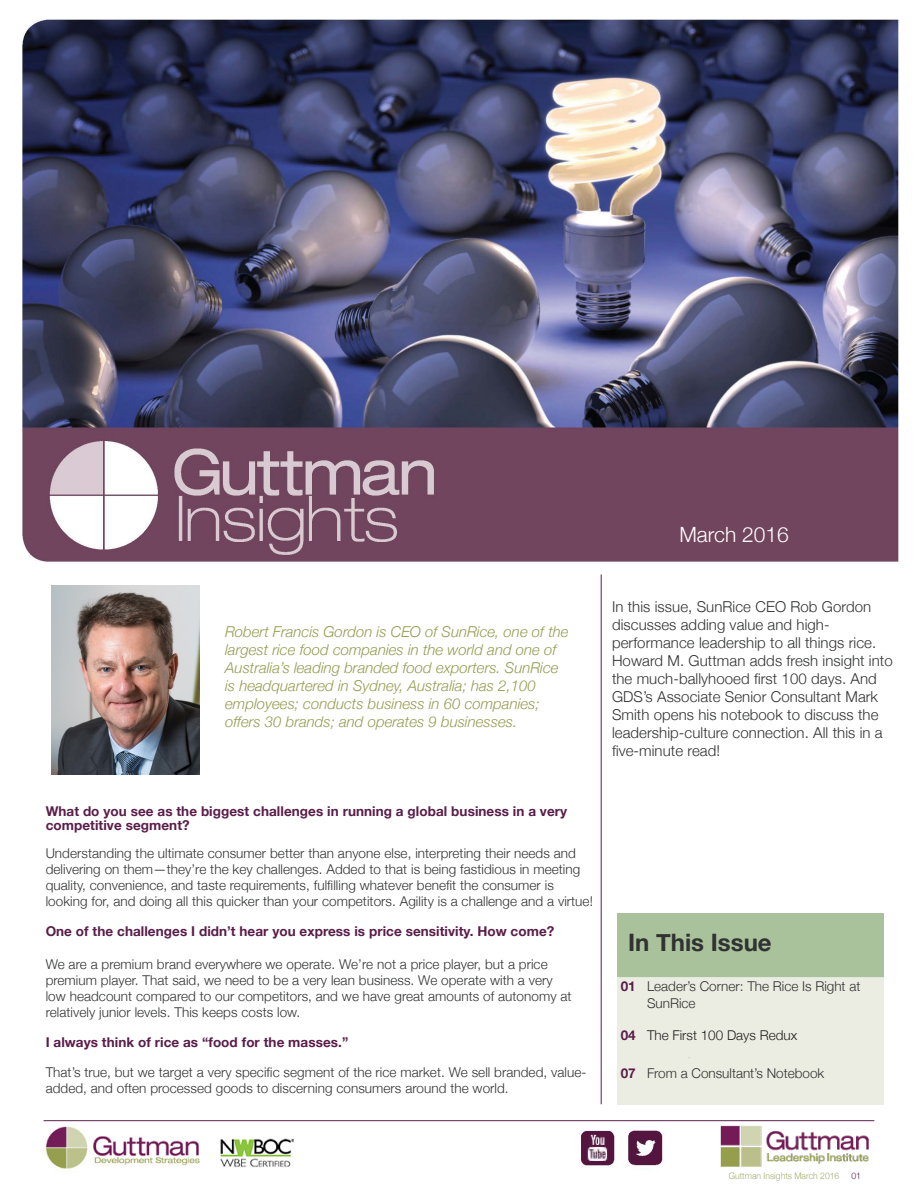
<style>
.page{position:relative;width:918px;height:1188px;background:#fff}
.page>*{position:absolute;margin:0;border:0;box-sizing:border-box;transform-origin:0 0}
.t1{font:700 24px "Helvetica Neue";color:#313232}
.t2{font:300 21px "Helvetica Neue";color:#fff}
.t3{font:300 15px/18px "Helvetica Neue";letter-spacing:.005em;color:#313232}
.t4{font:italic 300 15px/18px "Helvetica Neue";color:#959c50}
.t5{font:300 13.5px/16.2px "Helvetica Neue";letter-spacing:.005em;color:#313232}
.t6{font:700 13.5px/13.5px "Helvetica Neue";letter-spacing:.005em;color:#591d49}
.t7{font:300 13.5px "Helvetica Neue";color:#231f20}
.t8{font:300 9px "Helvetica Neue";color:#a6ac6c;scale:.96 1}
.s1{font-weight:700;color:#591d49}
.s2{color:#5a2049}
</style>
<div class="page">
<hr style="left:44px;top:1120px;width:830px;height:1px;background:#5a2049">
<img style="left:580px;top:1130px;width:35px;height:36px">
<img style="left:628px;top:1130px;width:35px;height:37px">
<img style="left:220px;top:1138px;width:74px;height:30px">
<img style="left:720px;top:1125px;width:149px;height:42px">
<img style="left:46px;top:1126px;width:154px;height:43px">
<img style="left:22px;top:19px;width:878px;height:543px">
<hr style="left:601px;top:574px;width:1px;height:530px;background:#591d49">
<img style="left:51px;top:585px;width:148px;height:189px">
<h2 class="t2" style="left:680px;top:522px;width:111px">March 2016</h2>
<p class="t4" style="left:225px;top:623px;width:345px">Robert Francis Gordon is CEO of SunRice, one of the largest rice food companies in the world and one of Australia’s leading branded food exporters. SunRice is headquartered in Sydney, Australia; has 2,100 employees; conducts business in 60 companies; offers 30 brands; and operates 9 businesses.</p>
<p class="t3" style="left:612px;top:597px;width:282px">In this issue, SunRice CEO Rob Gordon discusses adding value and high&shy;performance leadership to all things rice.<br>Howard M. Guttman adds fresh insight into the much-ballyhooed first 100 days. And GDS’s Associate Senior Consultant Mark Smith opens his notebook to discuss the leadership-culture connection. All this in a five-minute read!</p>
<p class="t6" style="left:46px;top:804px;width:523px">What do you see as the biggest challenges in running a global business in a very competitive segment?</p>
<p class="t5" style="left:46px;top:845px;width:549px">Understanding the ultimate consumer better than anyone else, interpreting their needs and delivering on them—they’re the key challenges. Added to that is being fastidious in meeting quality, convenience, and taste requirements, fulfilling whatever benefit the consumer is looking for, and doing all this quicker than your competitors. Agility is a challenge and a virtue!</p>
<p class="t6" style="left:46px;top:924px;width:510px">One of the challenges I didn’t hear you express is price sensitivity. How come?</p>
<p class="t5" style="left:46px;top:955px;width:527px">We are a premium brand everywhere we operate. We’re not a price player, but a price premium player. That said, we need to be a very lean business. We operate with a very low headcount compared to our competitors, and we have great amounts of autonomy at relatively junior levels. This keeps costs low.</p>
<p class="t6" style="left:46px;top:1035px;width:304px">I always think of rice as “food for the masses.”</p>
<p class="t5" style="left:46px;top:1063px;width:542px">That’s true, but we target a very specific segment of the rice market. We sell branded, value&shy;added, and often processed goods to discerning consumers around the world.</p>
<h1 class="t1" style="left:628px;top:927px;width:145px">In This Issue</h1>
<p class="t5" style="left:647px;top:978px;width:215px;text-indent:-26px"><span class="s1">01</span> Leader’s Corner: The Rice Is Right at<br>SunRice</p>
<p class="t7" style="left:621px;top:1027px;width:178px"><span class="s1">04</span> The First 100 Days Redux</p>
<p class="t5" style="left:621px;top:1065px;width:205px"><span class="s1">07</span> From a Consultant’s Notebook</p>
<p class="t8" style="left:729px;top:1171px;width:139px">Guttman Insights March 2016 <span class="s2">01</span></p>
</div>
